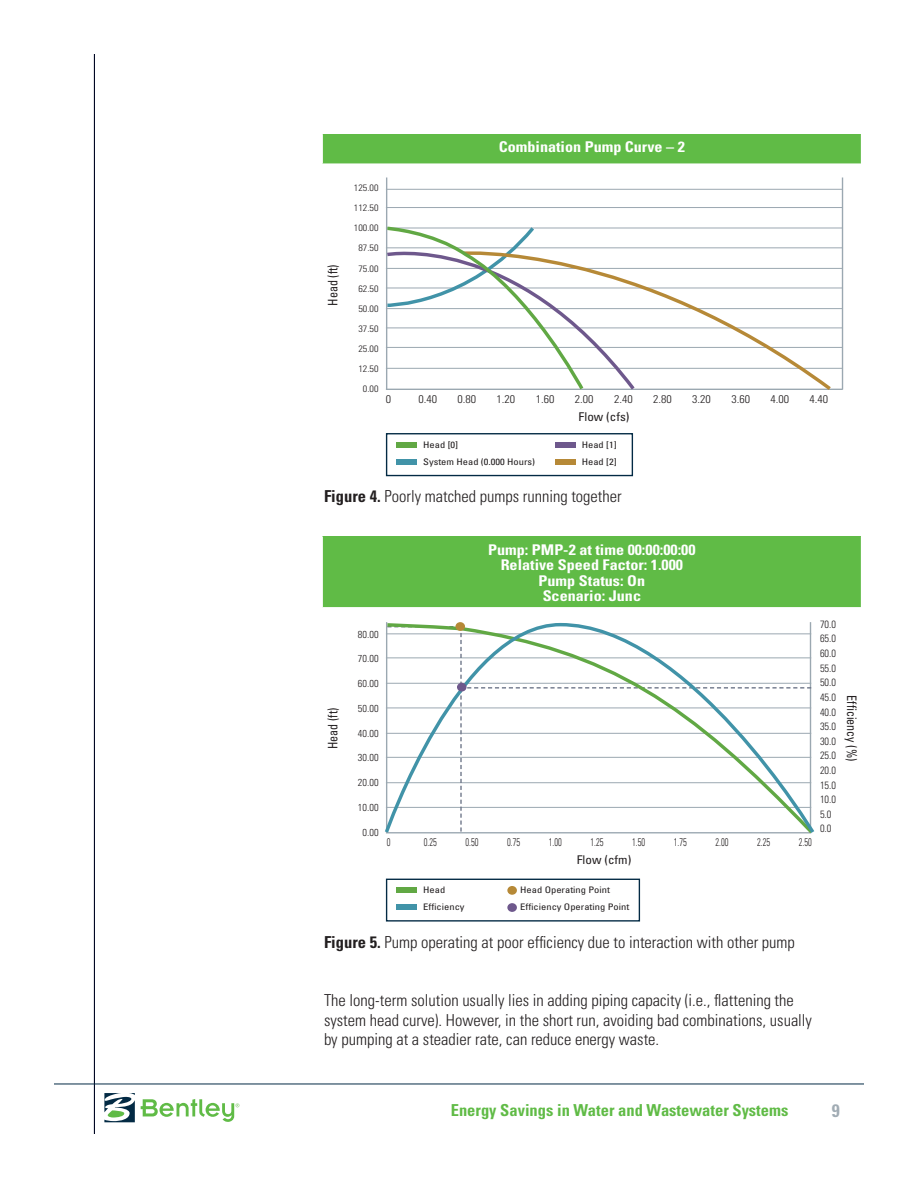
<style>
.page{position:relative;width:918px;height:1188px;background:#fff}
.page>*{position:absolute;margin:0;border:0;box-sizing:border-box;transform-origin:0 0}
.t1{font:700 condensed 18px "Univers";color:#a1acb4}
.t2{font:300 condensed 16.5px/19.8px "Univers";color:#231f20}
.t3{font:700 condensed 16.5px "Univers";color:#60bb46}
.t4{font:700 condensed 14.85px "Univers";color:#fff;scale:1.09 1}
.t5{font:700 condensed 14.7px/15.5px "Univers";color:#fff;text-align:center;scale:1.09 1}
.t6{font:condensed 13.05px "Univers";color:#231f20;scale:.92 1}
.t7{font:condensed 12px "Univers";color:#231f20;scale:1.09 1}
.t8{font:300 condensed 11.1px "Univers";color:#231f20;scale:1.09 1}
.t9{font:300 condensed 10.95px "Univers";color:#231f20;scale:.76 1}
.t10{font:300 condensed 10.5px/14.5px "Univers";color:#231f20}
.t11{font:300 condensed 10.05px "Univers";color:#231f20}
.t12{font:300 condensed 9.3px/20.1px "Univers";color:#231f20;text-align:right;scale:1.09 1}
.t13{font:condensed 9px/17px "Univers";color:#231f20;scale:1.17 1}
.t14{font:condensed 9px/17.1px "Univers";color:#231f20;scale:1.16 1}
.s1{font-weight:700}
</style>
<div class="page">
<hr style="left:94px;top:54px;width:1px;height:1080px;background:#000723">
<hr style="left:54px;top:1084px;width:810px;height:1px;background:#032a44">
<svg style="left:141px;top:1099px;width:98px;height:23px"></svg>
<svg style="left:104px;top:1093px;width:31px;height:29px"></svg>
<hr style="left:386px;top:328px;width:457px;height:1px;background:#9ba8b1">
<hr style="left:386px;top:368px;width:457px;height:1px;background:#9ba8b1">
<div style="left:322px;top:134px;width:539px;height:30px;background:#60bb46"></div>
<hr style="left:322px;top:134px;width:1px;height:30px;background:#fff">
<hr style="left:386px;top:189px;width:457px;height:1px;background:#9ba8b1">
<hr style="left:386px;top:207px;width:457px;height:1px;background:#9ba8b1">
<hr style="left:386px;top:228px;width:457px;height:1px;background:#9ba8b1">
<hr style="left:386px;top:308px;width:457px;height:1px;background:#9ba8b1">
<hr style="left:386px;top:347px;width:457px;height:1px;background:#9ba8b1">
<hr style="left:386px;top:247px;width:457px;height:1px;background:#9ba8b1">
<hr style="left:386px;top:268px;width:457px;height:1px;background:#9ba8b1">
<hr style="left:386px;top:288px;width:457px;height:1px;background:#9ba8b1">
<hr style="left:386px;top:389px;width:457px;height:1px;background:#9ba8b1">
<hr style="left:386px;top:178px;width:1px;height:211px;background:#9ba8b1">
<hr style="left:842px;top:178px;width:1px;height:211px;background:#9ba8b1">
<div style="left:396px;top:442px;width:21px;height:5px;background:#61a844"></div>
<div style="left:555px;top:442px;width:21px;height:5px;background:#6e588c"></div>
<div style="left:396px;top:459px;width:21px;height:5px;background:#4193a8"></div>
<div style="left:555px;top:459px;width:21px;height:5px;background:#b68937"></div>
<div style="left:386px;top:433px;width:247px;height:43px;border:1px solid #032a44"></div>
<svg style="left:638px;top:247px;width:197px;height:143px"></svg>
<svg style="left:385px;top:224px;width:253px;height:166px"></svg>
<div style="left:322px;top:536px;width:539px;height:72px;background:#60bb46"></div>
<hr style="left:322px;top:536px;width:1px;height:71px;background:#fff">
<hr style="left:322px;top:607px;width:540px;height:1px;background:#fff">
<div style="left:396px;top:888px;width:21px;height:5px;background:#61a844"></div>
<div style="left:396px;top:904px;width:21px;height:6px;background:#4193a8"></div>
<div style="left:386px;top:879px;width:254px;height:43px;border:1px solid #032a44"></div>
<div style="left:507px;top:903px;width:10px;height:9px;background:#6e588c;border-radius:50%"></div>
<div style="left:507px;top:886px;width:10px;height:9px;background:#b68937;border-radius:50%"></div>
<svg style="left:385px;top:622px;width:430px;height:212px"></svg>
<div style="left:457px;top:683px;width:10px;height:9px;background:#6e588c;border-radius:50%"></div>
<div style="left:455px;top:622px;width:10px;height:9px;background:#b68937;border-radius:50%"></div>
<p class="t6" style="left:325px;top:306px;width:47px;rotate:-90deg">Head (ft)</p>
<p class="t4" style="left:499px;top:138px;width:172px">Combination Pump Curve – 2</p>
<p class="t12" style="left:354px;top:178px;width:24px">125.00<br>112.50<br>100.00<br>87.50<br>75.00<br>62.50<br>50.00<br>37.50<br>25.00<br>12.50<br>0.00</p>
<p class="t8" style="left:386px;top:392px;width:6px">0</p>
<p class="t8" style="left:418px;top:392px;width:19px">0.40</p>
<p class="t8" style="left:458px;top:392px;width:19px">0.80</p>
<p class="t8" style="left:497px;top:392px;width:19px">1.20</p>
<p class="t8" style="left:536px;top:392px;width:19px">1.60</p>
<p class="t8" style="left:575px;top:392px;width:19px">2.00</p>
<p class="t8" style="left:614px;top:392px;width:19px">2.40</p>
<p class="t8" style="left:653px;top:392px;width:19px">2.80</p>
<p class="t8" style="left:692px;top:392px;width:19px">3.20</p>
<p class="t8" style="left:731px;top:392px;width:19px">3.60</p>
<p class="t8" style="left:770px;top:392px;width:19px">4.00</p>
<p class="t8" style="left:810px;top:392px;width:19px">4.40</p>
<p class="t7" style="left:579px;top:409px;width:48px">Flow (cfs)</p>
<p class="t14" style="left:423px;top:436px;width:98px">Head [0]<br>System Head (0.000 Hours)</p>
<p class="t14" style="left:582px;top:436px;width:32px">Head [1]<br>Head [2]</p>
<p class="t2" style="left:324px;top:486px;width:299px"><span class="s1">Figure 4.</span> Poorly matched pumps running together</p>
<p class="t6" style="left:325px;top:749px;width:46px;rotate:-90deg">Head (ft)</p>
<p class="t11" style="left:358px;top:628px;width:22px">80.00</p>
<p class="t11" style="left:358px;top:653px;width:22px">70.00</p>
<p class="t11" style="left:358px;top:677px;width:22px">60.00</p>
<p class="t11" style="left:358px;top:702px;width:22px">50.00</p>
<p class="t11" style="left:358px;top:727px;width:22px">40.00</p>
<p class="t11" style="left:358px;top:752px;width:22px">30.00</p>
<p class="t11" style="left:358px;top:777px;width:22px">20.00</p>
<p class="t11" style="left:358px;top:801px;width:22px">10.00</p>
<p class="t11" style="left:363px;top:826px;width:18px">0.00</p>
<p class="t5" style="left:488px;top:542px;width:192px">Pump: PMP-2 at time 00:00:00:00<br>Relative Speed Factor: 1.000<br>Pump Status: On<br>Scenario: Junc</p>
<p class="t9" style="left:387px;top:836px;width:6px">0</p>
<p class="t9" style="left:424px;top:836px;width:19px">0.25</p>
<p class="t9" style="left:465px;top:836px;width:19px">0.50</p>
<p class="t9" style="left:507px;top:836px;width:19px">0.75</p>
<p class="t9" style="left:549px;top:836px;width:19px">1.00</p>
<p class="t9" style="left:591px;top:836px;width:19px">1.25</p>
<p class="t9" style="left:632px;top:836px;width:19px">1.50</p>
<p class="t9" style="left:674px;top:836px;width:19px">1.75</p>
<p class="t9" style="left:716px;top:836px;width:19px">2.00</p>
<p class="t9" style="left:757px;top:836px;width:19px">2.25</p>
<p class="t9" style="left:799px;top:836px;width:19px">2.50</p>
<p class="t7" style="left:577px;top:852px;width:52px">Flow (cfm)</p>
<p class="t13" style="left:423px;top:881px;width:37px">Head<br>Efficiency</p>
<p class="t13" style="left:520px;top:881px;width:95px">Head Operating Point<br>Efficiency Operating Point</p>
<p class="t10" style="left:820px;top:617px;width:18px">70.0<br>65.0<br>60.0<br>55.0<br>50.0<br>45.0<br>40.0<br>35.0<br>30.0<br>25.0<br>20.0<br>15.0<br>10.0<br>5.0<br>0.0</p>
<p class="t6" style="left:860px;top:695px;width:73px;rotate:90deg">Efficiency (%)</p>
<p class="t2" style="left:324px;top:932px;width:472px"><span class="s1">Figure 5.</span> Pump operating at poor efficiency due to interaction with other pump</p>
<p class="t2" style="left:324px;top:990px;width:490px">The long-term solution usually lies in adding piping capacity (i.e., flattening the system head curve). However, in the short run, avoiding bad combinations, usually by pumping at a steadier rate, can reduce energy waste.</p>
<p class="t3" style="left:451px;top:1100px;width:339px">Energy Savings in Water and Wastewater Systems</p>
<p class="t1" style="left:832px;top:1099px;width:9px">9</p>
</div>
